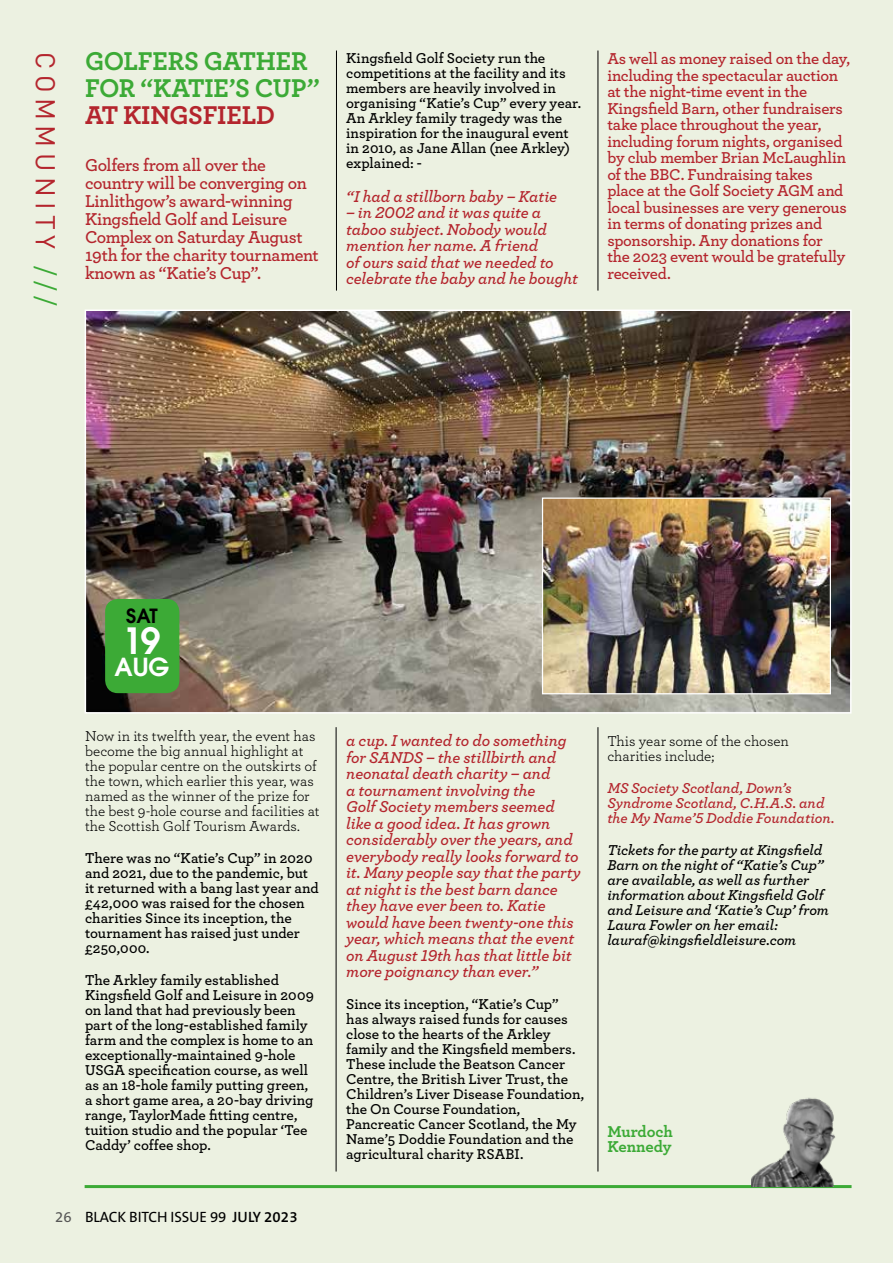
<style>
.page{position:relative;width:893px;height:1263px;background:#ecf1e1}
.page>*{position:absolute;margin:0;border:0;box-sizing:border-box;transform-origin:0 0}
.t1{font:600 36px "Avant Garde";color:#fff}
.t2{font:700 27px/27px "Archer";letter-spacing:-.01em;color:#3caa36}
.t3{font:700 27px "Archer";letter-spacing:-.015em;color:#b4252d}
.t4{font:27px "DIN";letter-spacing:.2em;color:#b4252d}
.t5{font:600 24.75px "Avant Garde";color:#fff}
.t6{font:600 19.5px "Avant Garde";color:#000}
.t7{font:600 18px/18px "Archer";letter-spacing:-.02em;color:#b4252d}
.t8{font:16.5px/16.5px "Archer Semibold LF Italic";letter-spacing:-.01em;color:#b4252d}
.t9{font:600 16.5px/16.5px "Archer";letter-spacing:-.015em;color:#b4252d}
.t10{font:700 16.5px/15px "Archer";letter-spacing:-.01em;color:#3caa36}
.t11{font:600 15px/15px "Archer";letter-spacing:-.005em;color:#000}
.t12{font:15px/15px "Archer";letter-spacing:-.005em;color:#000}
.t13{font:15px/15px "Archer Semibold LF Italic";letter-spacing:-.005em;color:#000}
.t14{font:15px/15px "Archer Semibold LF Italic";letter-spacing:-.005em;color:#b4252d}
.t15{font:15px "The Sans B5 Plain";letter-spacing:-.01em;color:#000}
.s1{color:#3caa36}
.s2{color:#575756}
.s3{font-family:"The Sans B6";font-weight:600}
</style>
<div class="page">
<hr style="left:598px;top:51px;width:1px;height:240px;background:#000">
<hr style="left:336px;top:51px;width:1px;height:240px;background:#000">
<hr style="left:598px;top:727px;width:1px;height:444px;background:#000">
<hr style="left:336px;top:727px;width:1px;height:444px;background:#000">
<hr style="left:85px;top:1185px;width:766px;height:3px;background:#3caa36">
<img style="left:88px;top:312px;width:760px;height:398px">
<div style="left:85px;top:309px;width:766px;height:404px;border:2px solid #fff"></div>
<img style="left:751px;top:1097px;width:99px;height:89px">
<div style="left:105px;top:599px;width:74px;height:94px;background:#3caa36;border-radius:13px"></div>
<img style="left:544px;top:499px;width:285px;height:193px">
<div style="left:542px;top:497px;width:289px;height:197px;border:1px solid #fff"></div>
<h2 class="t4" style="left:62px;top:52px;width:255px;rotate:90deg">COMMUNITY <span class="s1">///</span></h2>
<h2 class="t2" style="left:85px;top:46px;width:236px">GOLFERS GATHER<br>FOR “KATIE’S CUP”</h2>
<h2 class="t3" style="left:85px;top:98px;width:192px">AT KINGSFIELD</h2>
<p class="t7" style="left:85px;top:156px;width:235px">Golfers from all over the country will be converging on<br>Linlithgow’s award-winning<br>Kingsfield Golf and Leisure<br>Complex on Saturday August<br>19th for the charity tournament known as “Katie’s Cup”.</p>
<p class="t11" style="left:346px;top:50px;width:236px">Kingsfield Golf Society run the competitions at the facility and its members are heavily involved in organising “Katie’s Cup” every year.<br>An Arkley family tragedy was the inspiration for the inaugural event in 2010, as Jane Allan (nee Arkley) explained: -</p>
<p class="t8" style="left:346px;top:187px;width:213px">“I had a stillborn baby – Katie</p>
<p class="t8" style="left:346px;top:204px;width:233px">– in 2002 and it was quite a taboo subject. Nobody would mention her name. A friend<br>of ours said that we needed to celebrate the baby and he bought</p>
<p class="t9" style="left:607px;top:50px;width:244px">As well as money raised on the day, including the spectacular auction at the night-time event in the<br>Kingsfield Barn, other fundraisers take place throughout the year, including forum nights, organised by club member Brian McLaughlin of the BBC. Fundraising takes place at the Golf Society AGM and local businesses are very generous in terms of donating prizes and sponsorship. Any donations for<br>the 2023 event would be gratefully received.</p>
<h3 class="t6" style="left:126px;top:603px;width:33px">SAT</h3>
<h1 class="t1" style="left:123px;top:617px;width:39px">19</h1>
<h3 class="t5" style="left:114px;top:651px;width:56px">AUG</h3>
<p class="t12" style="left:85px;top:728px;width:236px">Now in its twelfth year, the event has become the big annual highlight at the popular centre on the outskirts of the town, which earlier this year, was named as the winner of the prize for the best 9-hole course and facilities at the Scottish Golf Tourism Awards.</p>
<p class="t11" style="left:85px;top:850px;width:235px">There was no “Katie’s Cup” in 2020 and 2021, due to the pandemic, but it returned with a bang last year and £42,000 was raised for the chosen charities Since its inception, the tournament has raised just under £250,000.</p>
<p class="t11" style="left:85px;top:972px;width:230px">The Arkley family established Kingsfield Golf and Leisure in 2009 on land that had previously been part of the long-established family farm and the complex is home to an exceptionally-maintained 9-hole USGA specification course, as well as an 18-hole family putting green, a short game area, a 20-bay driving range, TaylorMade fitting centre, tuition studio and the popular ‘Tee Caddy’ coffee shop.</p>
<p class="t15" style="left:55px;top:1209px;width:244px"><span class="s2">26</span> BLACK BITCH ISSUE 99 <span class="s3">JULY 2023</span></p>
<p class="t8" style="left:346px;top:732px;width:236px">a cup. I wanted to do something for SANDS – the stillbirth and neonatal death charity – and<br>a tournament involving the<br>Golf Society members seemed like a good idea. It has grown considerably over the years, and everybody really looks forward to it. Many people say that the party at night is the best barn dance they have ever been to. Katie would have been twenty-one this year, which means that the event on August 19th has that little bit more poignancy than ever.”</p>
<p class="t11" style="left:346px;top:996px;width:239px">Since its inception, “Katie’s Cup” has always raised funds for causes close to the hearts of the Arkley family and the Kingsfield members.<br>These include the Beatson Cancer Centre, the British Liver Trust, the Children’s Liver Disease Foundation, the On Course Foundation, Pancreatic Cancer Scotland, the My Name’5 Doddie Foundation and the agricultural charity RSABI.</p>
<p class="t12" style="left:607px;top:733px;width:183px">This year some of the chosen charities include;</p>
<p class="t14" style="left:607px;top:780px;width:229px">MS Society Scotland, Down’s<br>Syndrome Scotland, C.H.A.S. and the My Name’5 Doddie Foundation.</p>
<p class="t13" style="left:607px;top:842px;width:223px">Tickets for the party at Kingsfield<br>Barn on the night of “Katie’s Cup” are available, as well as further information about Kingsfield Golf and Leisure and ‘Katie’s Cup’ from<br>Laura Fowler on her email: lauraf@kingsfieldleisure.com</p>
<p class="t10" style="left:607px;top:1123px;width:67px">Murdoch<br>Kennedy</p>
</div>
